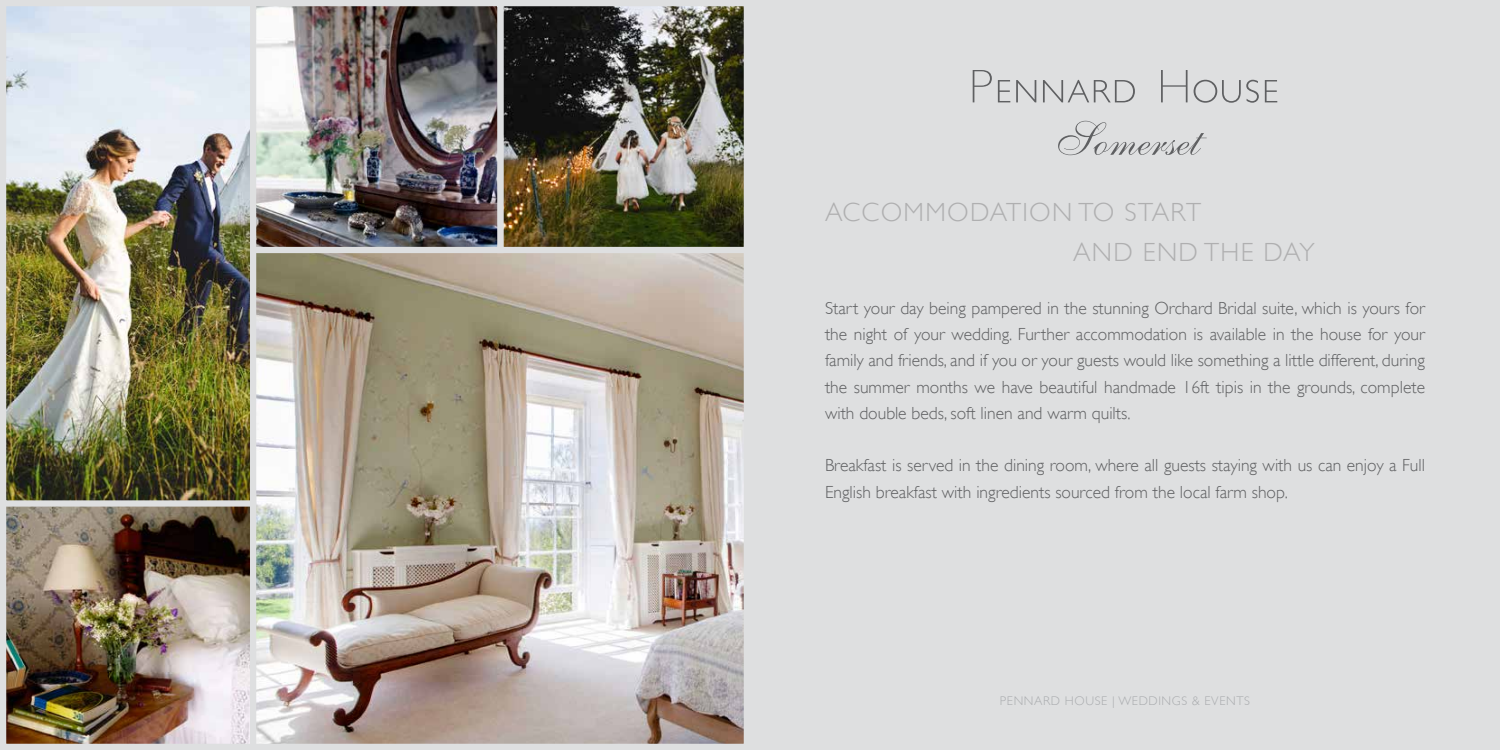
<style>
.page{position:relative;width:1500px;height:750px;background:#dedfe0}
.page>*{position:absolute;margin:0;border:0;box-sizing:border-box;transform-origin:0 0}
.t1{font:300 26.25px/40px "Gill Sans";letter-spacing:.05em;color:#afafb0}
.t2{font:300 17.5px/26.2px "Gill Sans";color:#5f6062;text-align:justify}
.t3{font:300 12.5px "Gill Sans";letter-spacing:.05em;color:#aaacaf}
</style>
<div class="page">
<svg style="left:998px;top:80px;width:12px;height:22px"></svg>
<svg style="left:1016px;top:80px;width:20px;height:22px"></svg>
<svg style="left:1043px;top:80px;width:92px;height:22px"></svg>
<svg style="left:1194px;top:80px;width:65px;height:23px"></svg>
<svg style="left:1265px;top:80px;width:12px;height:22px"></svg>
<svg style="left:1058px;top:121px;width:149px;height:34px"></svg>
<svg style="left:1161px;top:70px;width:27px;height:32px"></svg>
<svg style="left:973px;top:70px;width:19px;height:32px"></svg>
<img style="left:259px;top:253px;width:485px;height:491px">
<img style="left:259px;top:7px;width:484px;height:239px">
<div style="left:497px;top:0;width:253px;height:253px;border:6px solid #dedfe0"></div>
<div style="left:247px;top:0;width:256px;height:253px;border:6px solid #dedfe0"></div>
<img style="left:6px;top:510px;width:253px;height:234px">
<img style="left:6px;top:0;width:253px;height:510px">
<h1 class="t1" style="left:1073px;top:193px;width:243px;text-indent:-248px">ACCOMMODATION TO START<br>AND END THE DAY</h1>
<p class="t2" style="left:825px;top:295px;width:602px">Start your day being pampered in the stunning Orchard Bridal suite, which is yours for the night of your wedding. Further accommodation is available in the house for your family and friends, and if you or your guests would like something a little different, during the summer months we have beautiful handmade 16ft tipis in the grounds, complete with double beds, soft linen and warm quilts.</p>
<p class="t2" style="left:825px;top:452px;width:602px">Breakfast is served in the dining room, where all guests staying with us can enjoy a Full<br>English breakfast with ingredients sourced from the local farm shop.</p>
<p class="t3" style="left:1000px;top:694px;width:252px">PENNARD HOUSE | WEDDINGS &amp; EVENTS</p>
</div>
